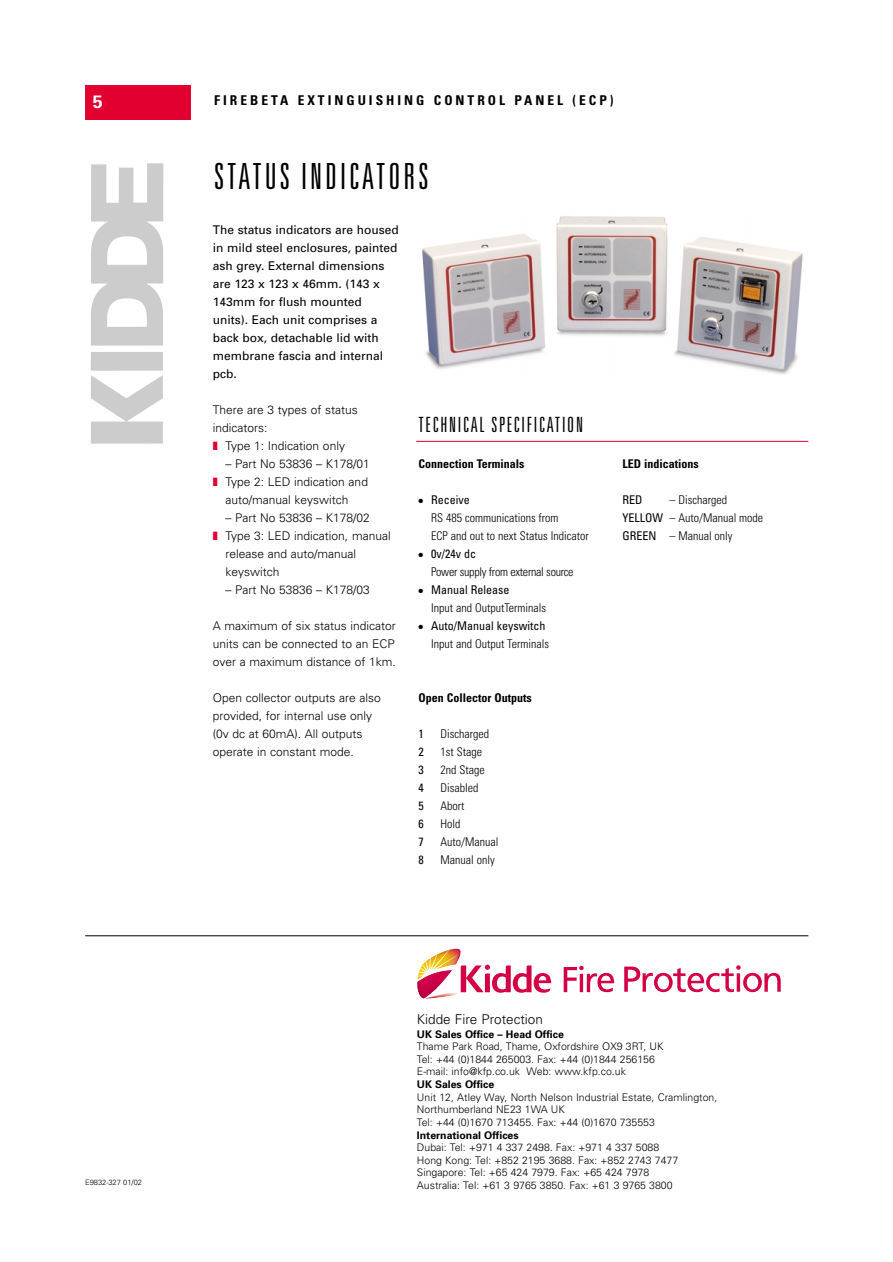
<style>
.page{position:relative;width:893px;height:1262px;background:#fff}
.page>*{position:absolute;margin:0;border:0;box-sizing:border-box;transform-origin:0 0}
.t1{font:300 ultra-condensed 36px "Univers";letter-spacing:.085em;color:#000}
.t2{font:300 ultra-condensed 21px "Univers";letter-spacing:.085em;color:#000}
.t3{font:700 18px "Univers";color:#fff}
.t4{font:700 condensed 13.5px "Univers";letter-spacing:.22em;color:#000}
.t5{font:300 13.5px "Univers";color:#000}
.t6{font:300 12px/18px "Univers";color:#000}
.t7{font:300 condensed 12px/18px "Univers";color:#000}
.t8{font:12px/18px "Univers";color:#000}
.t9{font:700 condensed 12px "Univers";color:#000}
.t10{font:300 condensed 12px/18px "Univers";letter-spacing:-.025em;color:#000}
.t11{font:condensed 12px "Univers";color:#000}
.t12{font:300 10.5px/12.6px "Univers";color:#000}
.t13{font:700 10.5px "Univers";color:#000}
.t14{font:300 7.5px "Univers";color:#000}
.s1{color:#e20030}
.s2{font-weight:400}
</style>
<div class="page">
<div style="left:85px;top:85px;width:105px;height:34px;background:#e20030"></div>
<img style="left:90px;top:163px;width:74px;height:281px">
<img style="left:422px;top:216px;width:381px;height:159px">
<hr style="left:416px;top:441px;width:392px;height:1px;background:#e20030">
<hr style="left:85px;top:935px;width:723px;height:1px;background:#000">
<img style="left:452px;top:993px;width:6px;height:3px">
<img style="left:418px;top:992px;width:34px;height:6px">
<svg style="left:417px;top:949px;width:134px;height:43px"></svg>
<svg style="left:563px;top:965px;width:51px;height:27px"></svg>
<svg style="left:624px;top:965px;width:156px;height:27px"></svg>
<h3 class="t3" style="left:93px;top:95px;width:12px">5</h3>
<p class="t14" style="left:85px;top:1179px;width:58px">E9832-327 01/02</p>
<p class="t4" style="left:214px;top:96px;width:401px">FIREBETA EXTINGUISHING CONTROL PANEL (ECP)</p>
<h1 class="t1" style="left:214px;top:163px;width:216px">STATUS INDICATORS</h1>
<p class="t8" style="left:213px;top:222px;width:187px">The status indicators are housed in mild steel enclosures, painted ash grey. External dimensions are 123 x 123 x 46mm. (143 x<br>143mm for flush mounted units). Each unit comprises a back box, detachable lid with membrane fascia and internal pcb.</p>
<p class="t6" style="left:213px;top:402px;width:146px">There are 3 types of status indicators:<br><span class="s1">❚</span> Type 1: Indication only</p>
<p class="t6" style="left:225px;top:456px;width:146px">– Part No 53836 – K178/01</p>
<p class="t6" style="left:213px;top:474px;width:157px"><span class="s1">❚</span> Type 2: LED indication and</p>
<p class="t6" style="left:225px;top:492px;width:124px">auto/manual keyswitch</p>
<p class="t6" style="left:225px;top:510px;width:146px">– Part No 53836 – K178/02</p>
<p class="t6" style="left:213px;top:528px;width:179px"><span class="s1">❚</span> Type 3: LED indication, manual</p>
<p class="t6" style="left:225px;top:546px;width:132px">release and auto/manual</p>
<p class="t6" style="left:225px;top:564px;width:55px">keyswitch</p>
<p class="t6" style="left:225px;top:582px;width:146px">– Part No 53836 – K178/03</p>
<p class="t6" style="left:213px;top:618px;width:184px;text-align:justify">A maximum of six status indicator units can be connected to an ECP over a maximum distance of 1km.</p>
<p class="t6" style="left:213px;top:690px;width:169px">Open collector outputs are also provided, for internal use only (0v dc at 60mA). All outputs operate in constant mode.</p>
<h2 class="t2" style="left:418px;top:417px;width:166px">TECHNICAL SPECIFICATION</h2>
<p class="t9" style="left:418px;top:459px;width:108px">Connection Terminals</p>
<p class="t7" style="left:431px;top:492px;width:159px;text-indent:-13px">● <span class="s2">Receive<br></span>RS 485 communications from<br>ECP and out to next Status Indicator</p>
<p class="t10" style="left:431px;top:546px;width:144px;text-indent:-13px">● <span class="s2">0v/24v dc<br></span>Power supply from external source</p>
<p class="t7" style="left:431px;top:582px;width:116px;text-indent:-13px">● <span class="s2">Manual Release<br></span>Input and OutputTerminals</p>
<p class="t7" style="left:418px;top:618px;width:132px;text-align:right">● <span class="s2">Auto/Manual keyswitch<br></span>Input and Output Terminals</p>
<p class="t9" style="left:418px;top:693px;width:115px">Open Collector Outputs</p>
<p class="t11" style="left:418px;top:729px;width:7px">1</p>
<p class="t7" style="left:440px;top:726px;width:50px">Discharged</p>
<p class="t11" style="left:418px;top:747px;width:7px">2</p>
<p class="t7" style="left:440px;top:744px;width:43px">1st Stage</p>
<p class="t11" style="left:418px;top:765px;width:7px">3</p>
<p class="t7" style="left:440px;top:762px;width:46px">2nd Stage</p>
<p class="t11" style="left:418px;top:783px;width:7px">4</p>
<p class="t7" style="left:440px;top:780px;width:39px">Disabled</p>
<p class="t11" style="left:418px;top:801px;width:7px">5</p>
<p class="t7" style="left:440px;top:798px;width:25px">Abort</p>
<p class="t11" style="left:418px;top:819px;width:7px">6</p>
<p class="t7" style="left:440px;top:816px;width:21px">Hold</p>
<p class="t11" style="left:418px;top:837px;width:7px">7</p>
<p class="t7" style="left:440px;top:834px;width:59px">Auto/Manual</p>
<p class="t11" style="left:418px;top:855px;width:7px">8</p>
<p class="t7" style="left:440px;top:852px;width:56px">Manual only</p>
<p class="t9" style="left:622px;top:459px;width:78px">LED indications</p>
<p class="t11" style="left:622px;top:495px;width:21px">RED</p>
<p class="t7" style="left:622px;top:492px;width:142px;text-indent:47px">– Discharged<br><span class="s2">YELLOW</span> – Auto/Manual mode<br><span class="s2">GREEN</span> – Manual only</p>
<p class="t5" style="left:417px;top:1013px;width:128px">Kidde Fire Protection</p>
<p class="t13" style="left:417px;top:1030px;width:148px">UK Sales Office – Head Office</p>
<p class="t12" style="left:417px;top:1041px;width:248px">Thame Park Road, Thame, Oxfordshire OX9 3RT, UK<br>Tel: +44 (0)1844 265003. Fax: +44 (0)1844 256156<br>E-mail: info@kfp.co.uk Web: www.kfp.co.uk</p>
<p class="t13" style="left:417px;top:1080px;width:79px">UK Sales Office</p>
<p class="t12" style="left:417px;top:1091px;width:302px">Unit 12, Atley Way, North Nelson Industrial Estate, Cramlington,<br>Northumberland NE23 1WA UK<br>Tel: +44 (0)1670 713455. Fax: +44 (0)1670 735553</p>
<p class="t13" style="left:417px;top:1130px;width:103px">International Offices</p>
<p class="t12" style="left:417px;top:1142px;width:263px">Dubai: Tel: +971 4 337 2498. Fax: +971 4 337 5088<br>Hong Kong: Tel: +852 2195 3688. Fax: +852 2743 7477<br>Singapore: Tel: +65 424 7979. Fax: +65 424 7978<br>Australia: Tel: +61 3 9765 3850. Fax: +61 3 9765 3800</p>
</div>
